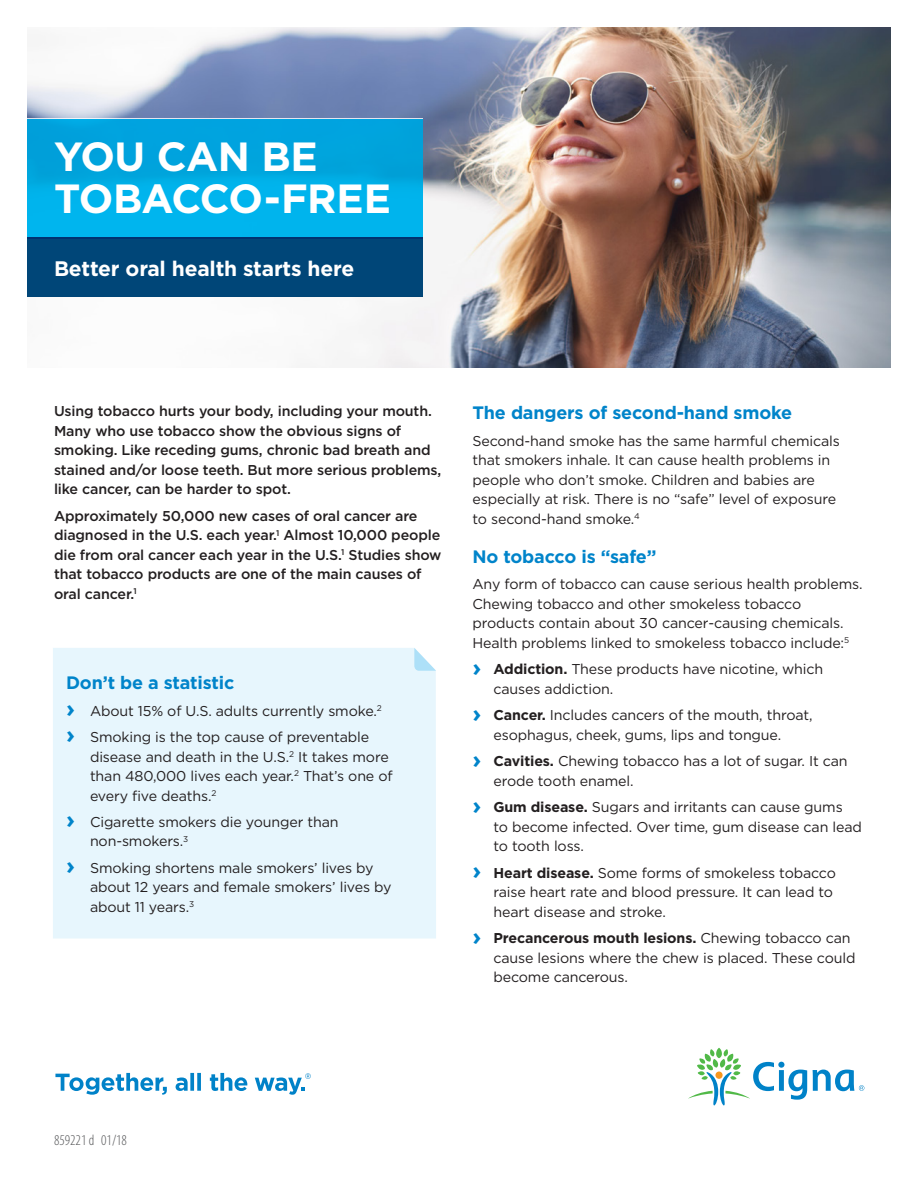
<style>
.page{position:relative;width:918px;height:1188px;background:#fff}
.page>*{position:absolute;margin:0;border:0;box-sizing:border-box;transform-origin:0 0}
.Headline_bold_40_45{font:700 40.8px/42px "Gotham";letter-spacing:-.015em;color:#fff}
.Subheadline_bold_14{font:700 21px "Gotham";letter-spacing:-.01em;color:#fff}
.Subhead_body_bold_12{font:700 18px "Gotham";letter-spacing:-.01em;color:#0084ca}
.Legal_copy_Cat{font:300 condensed 15px "Myriad Pro";color:#57585a}
.Bullet_copy_book_9_5{font:14.25px/19.5px "Gotham";letter-spacing:-.01em;color:#231f20}
.Intro_body_copy_medi{font:500 14.25px/19.5px "Gotham";letter-spacing:-.01em;color:#231f20}
.Body_copy__book_9_5{font:14.25px/19.5px "Gotham";letter-spacing:-.01em;color:#231f20}
.Sidebar_copy_medium{font:14.25px/19.5px "Gotham";letter-spacing:-.01em;color:#231f20}
.s1{font-weight:700;font-size:24px;color:#0084ca}
.s2{font-weight:700}
</style>
<div class="page">
<img style="left:27px;top:27px;width:864px;height:340px">
<div style="left:27px;top:119px;width:396px;height:120px;background:linear-gradient(to right,#00abe5,#00ace5)"></div>
<div style="left:27px;top:237px;width:396px;height:59px;background:#004779"></div>
<div style="left:53px;top:648px;width:383px;height:291px;background:#e7f6fd"></div>
<svg style="left:414px;top:648px;width:22px;height:23px"></svg>
<svg style="left:55px;top:1073px;width:112px;height:22px"></svg>
<svg style="left:176px;top:1073px;width:25px;height:18px"></svg>
<svg style="left:210px;top:1073px;width:37px;height:18px"></svg>
<svg style="left:255px;top:1073px;width:56px;height:22px"></svg>
<svg style="left:688px;top:1048px;width:176px;height:57px"></svg>
<p class="Headline_bold_40_45" style="left:54px;top:136px;width:339px">YOU CAN BE<br>TOBACCO-FREE</p>
<p class="Subheadline_bold_14" style="left:54px;top:254px;width:302px">Better oral health starts here</p>
<p class="Intro_body_copy_medi" style="left:54px;top:401px;width:389px">Using tobacco hurts your body, including your mouth.<br>Many who use tobacco show the obvious signs of smoking. Like receding gums, chronic bad breath and stained and/or loose teeth. But more serious problems, like cancer, can be harder to spot.</p>
<p class="Intro_body_copy_medi" style="left:54px;top:506px;width:389px">Approximately 50,000 new cases of oral cancer are diagnosed in the U.S. each year.<sup>1</sup> Almost 10,000 people die from oral cancer each year in the U.S.<sup>1</sup> Studies show that tobacco products are one of the main causes of oral cancer.<sup>1</sup></p>
<p class="Subhead_body_bold_12" style="left:66px;top:671px;width:170px">Don’t be a statistic</p>
<p class="Sidebar_copy_medium" style="left:66px;top:701px;width:317px"><span class="s1">›</span> About 15% of U.S. adults currently smoke.<sup>2</sup></p>
<p class="Sidebar_copy_medium" style="left:90px;top:727px;width:304px;text-indent:-24px"><span class="s1">›</span> Smoking is the top cause of preventable disease and death in the U.S.<sup>2</sup> It takes more than 480,000 lives each year.<sup>2</sup> That’s one of every five deaths.<sup>2</sup></p>
<p class="Sidebar_copy_medium" style="left:90px;top:812px;width:250px;text-indent:-24px"><span class="s1">›</span> Cigarette smokers die younger than non-smokers.<sup>3</sup></p>
<p class="Sidebar_copy_medium" style="left:90px;top:858px;width:303px;text-indent:-24px"><span class="s1">›</span> Smoking shortens male smokers’ lives by about 12 years and female smokers’ lives by about 11 years.<sup>3</sup></p>
<p class="Subhead_body_bold_12" style="left:472px;top:401px;width:321px">The dangers of second-hand smoke</p>
<p class="Body_copy__book_9_5" style="left:472px;top:431px;width:369px">Second-hand smoke has the same harmful chemicals that smokers inhale. It can cause health problems in people who don’t smoke. Children and babies are especially at risk. There is no “safe” level of exposure to second-hand smoke.<sup>4</sup></p>
<p class="Subhead_body_bold_12" style="left:472px;top:545px;width:186px">No tobacco is “safe”</p>
<p class="Body_copy__book_9_5" style="left:472px;top:574px;width:392px">Any form of tobacco can cause serious health problems.<br>Chewing tobacco and other smokeless tobacco products contain about 30 cancer-causing chemicals.<br>Health problems linked to smokeless tobacco include:<sup>5</sup></p>
<p class="Bullet_copy_book_9_5" style="left:494px;top:659px;width:331px;text-indent:-21px"><span class="s1">›</span> <span class="s2">Addiction.</span> These products have nicotine, which causes addiction.</p>
<p class="Bullet_copy_book_9_5" style="left:494px;top:705px;width:321px;text-indent:-21px"><span class="s1">›</span> <span class="s2">Cancer.</span> Includes cancers of the mouth, throat, esophagus, cheek, gums, lips and tongue.</p>
<p class="Bullet_copy_book_9_5" style="left:494px;top:751px;width:356px;text-indent:-21px"><span class="s1">›</span> <span class="s2">Cavities.</span> Chewing tobacco has a lot of sugar. It can erode tooth enamel.</p>
<p class="Bullet_copy_book_9_5" style="left:494px;top:797px;width:370px;text-indent:-21px"><span class="s1">›</span> <span class="s2">Gum disease.</span> Sugars and irritants can cause gums<br>to become infected. Over time, gum disease can lead to tooth loss.</p>
<p class="Bullet_copy_book_9_5" style="left:494px;top:863px;width:344px;text-indent:-21px"><span class="s1">›</span> <span class="s2">Heart disease.</span> Some forms of smokeless tobacco raise heart rate and blood pressure. It can lead to heart disease and stroke.</p>
<p class="Bullet_copy_book_9_5" style="left:494px;top:928px;width:363px;text-indent:-21px"><span class="s1">›</span> <span class="s2">Precancerous mouth lesions.</span> Chewing tobacco can cause lesions where the chew is placed. These could become cancerous.</p>
<p class="Legal_copy_Cat" style="left:54px;top:1132px;width:75px">859221 d 01/18</p>
</div>
